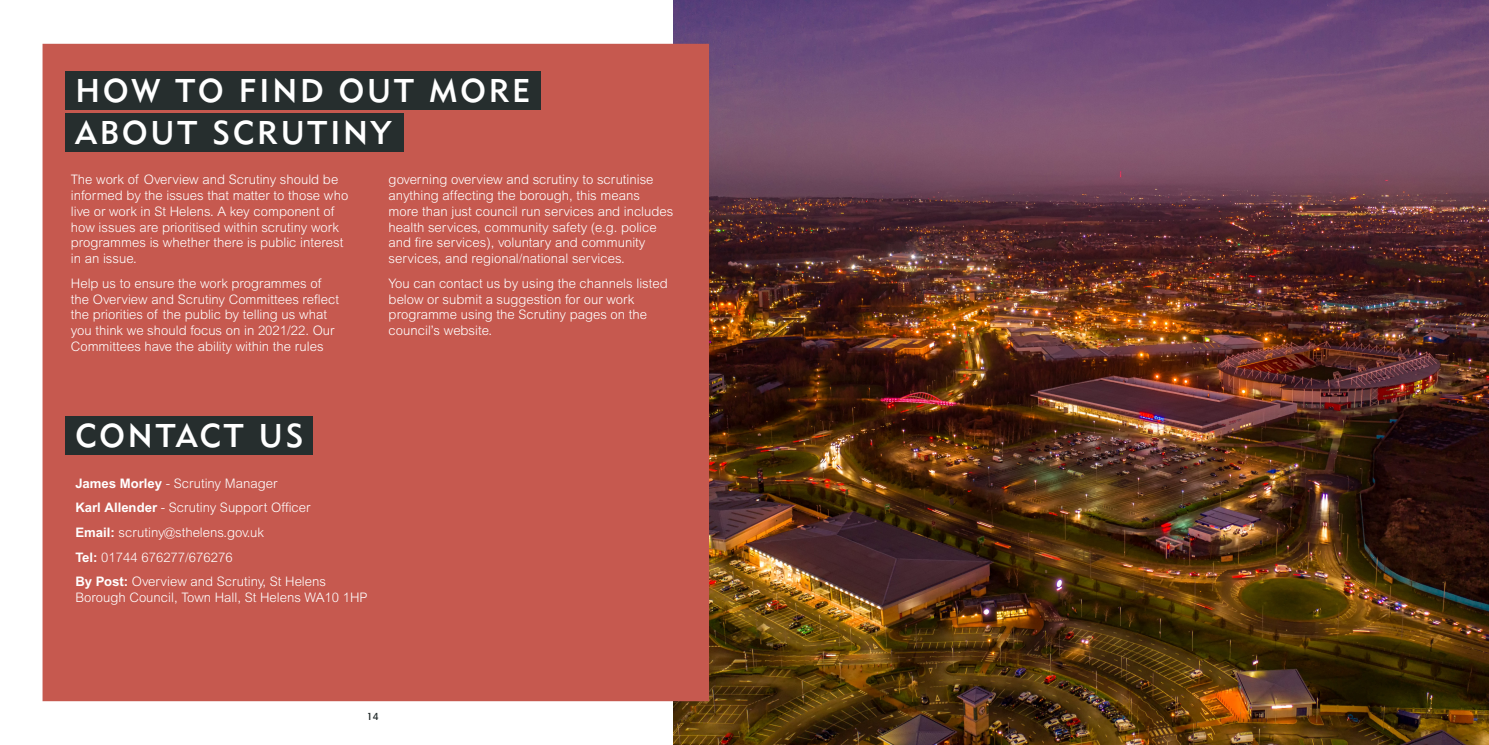
<style>
.page{position:relative;width:1489px;height:745px;background:#fff}
.page>*{position:absolute;margin:0;border:0;box-sizing:border-box;transform-origin:0 0}
.t1{font:32.5px "Geometric 415 BT Medium A";letter-spacing:.09em;color:#fff}
.t2{font:300 13.12px/15.8px "Arial";color:#fff}
.t3{font:10px "Geometric 415 BT Medium A";color:#262e2e}
.s1{font-weight:700}
</style>
<div class="page">
<img style="left:673px;top:0;width:815px;height:744px">
<div style="left:43px;top:44px;width:666px;height:656px;background:#c6594f"></div>
<div style="left:66px;top:71px;width:475px;height:38px;background:#262e2e"></div>
<div style="left:66px;top:113px;width:338px;height:39px;background:#262e2e"></div>
<div style="left:66px;top:416px;width:247px;height:38px;background:#262e2e"></div>
<p class="t1" style="left:75px;top:70px;width:456px">HOW TO FIND OUT MORE</p>
<p class="t1" style="left:75px;top:113px;width:316px">ABOUT SCRUTINY</p>
<p class="t2" style="left:71px;top:172px;width:279px">The work of Overview and Scrutiny should be informed by the issues that matter to those who live or work in St Helens. A key component of how issues are prioritised within scrutiny work programmes is whether there is public interest in an issue.</p>
<p class="t2" style="left:71px;top:275px;width:270px">Help us to ensure the work programmes of the Overview and Scrutiny Committees reflect the priorities of the public by telling us what you think we should focus on in 2021/22. Our Committees have the ability within the rules</p>
<p class="t2" style="left:388px;top:172px;width:286px">governing overview and scrutiny to scrutinise anything affecting the borough, this means<br>more than just council run services and includes health services, community safety (e.g. police and fire services), voluntary and community services, and regional/national services.</p>
<p class="t2" style="left:388px;top:275px;width:281px">You can contact us by using the channels listed below or submit a suggestion for our work programme using the Scrutiny pages on the council’s website.</p>
<p class="t1" style="left:75px;top:416px;width:229px">CONTACT US</p>
<p class="t2" style="left:75px;top:475px;width:203px"><span class="s1">James Morley</span> - Scrutiny Manager</p>
<p class="t2" style="left:75px;top:499px;width:236px"><span class="s1">Karl Allender</span> - Scrutiny Support Officer</p>
<p class="t2" style="left:75px;top:524px;width:190px"><span class="s1">Email:</span> scrutiny@sthelens.gov.uk</p>
<p class="t2" style="left:75px;top:548px;width:159px"><span class="s1">Tel:</span> 01744 676277/676276</p>
<p class="t2" style="left:75px;top:573px;width:294px"><span class="s1">By Post:</span> Overview and Scrutiny, St Helens<br>Borough Council, Town Hall, St Helens WA10 1HP</p>
<p class="t3" style="left:367px;top:709px;width:13px">14</p>
</div>
